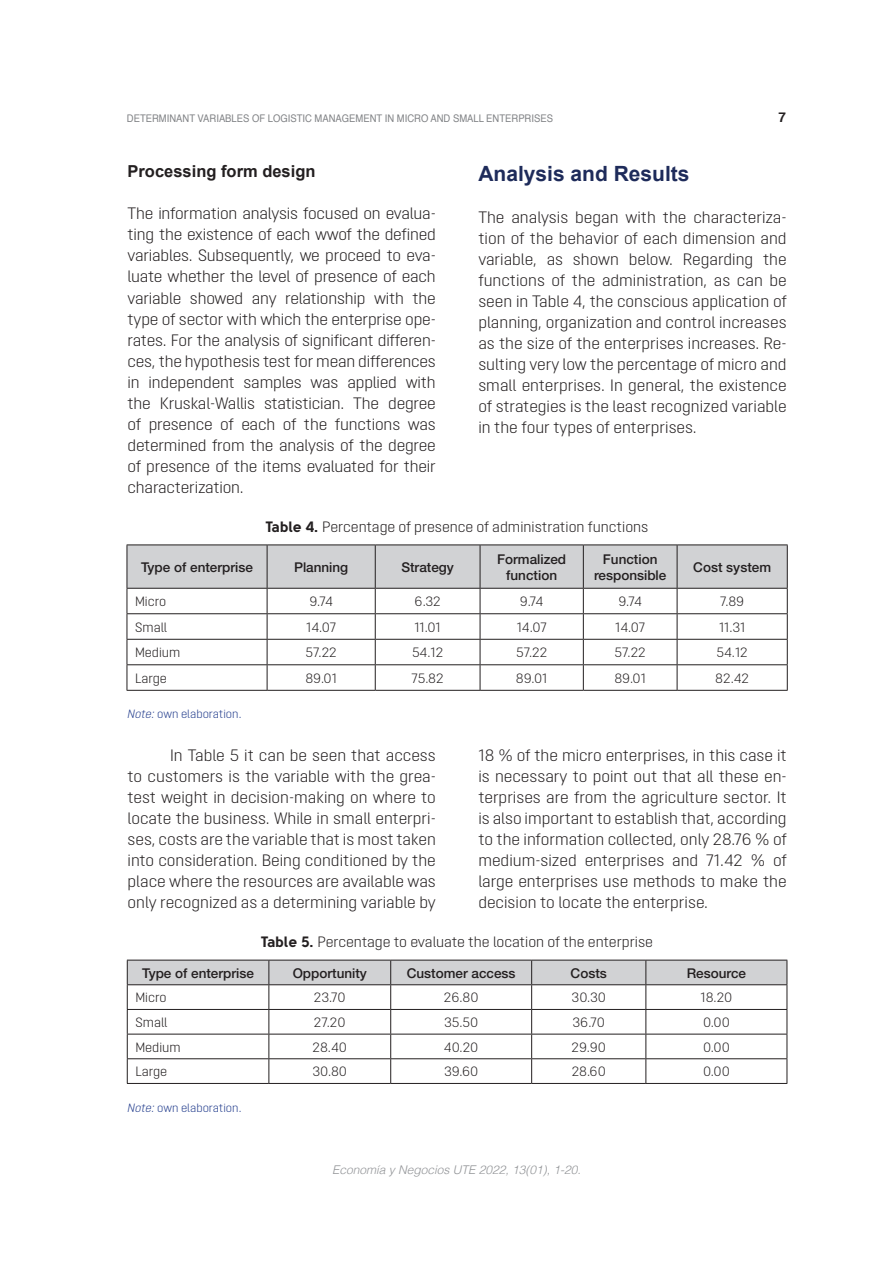
<style>
.page{position:relative;width:893px;height:1263px;background:#fff}
.page>*{position:absolute;margin:0;border:0;box-sizing:border-box;transform-origin:0 0}
._1{font:700 21px "Arial";color:#1e2b5a}
.texto_sin_sangría{font:300 16.5px/21px "Opinion Pro";letter-spacing:-.01em;color:#231f20;text-align:justify}
.Téxto_normal{font:300 16.5px/21px "Opinion Pro";color:#231f20;text-align:justify}
._1_1{font:700 16.5px "Arial";color:#231f20}
.títulos_cuadros{font:300 15px "Opinion Pro";color:#231f20}
.texto_de_cuadros{font:300 13.5px "Opinion Pro";color:#231f20}
.encabezados_tabla{font:500 13.5px/16.5px "Helvetica Neue";color:#231f20;text-align:center}
.t1{font:700 13.5px "Helvetica";color:#231f20}
.pie_de_tablas_cuadro{font:300 12px "Opinion Pro";color:#253f8e}
.t2{font:italic 300 12px "Helvetica";color:#939598}
.t3{font:10.5px "Helvetica";color:#808285;scale:.9 1}
.s1{font-family:"Solomon Sans Bold";font-weight:400}
.s2{font-style:italic}
</style>
<div class="page">
<hr style="left:127px;top:544px;width:140px;height:1px;background:#231f20">
<hr style="left:267px;top:544px;width:108px;height:1px;background:#231f20">
<hr style="left:375px;top:544px;width:105px;height:1px;background:#231f20">
<hr style="left:480px;top:544px;width:103px;height:1px;background:#231f20">
<hr style="left:583px;top:544px;width:94px;height:1px;background:#231f20">
<hr style="left:677px;top:544px;width:111px;height:1px;background:#231f20">
<svg style="left:127px;top:545px;width:661px;height:145px"></svg>
<hr style="left:127px;top:690px;width:140px;height:1px;background:#231f20">
<hr style="left:267px;top:690px;width:108px;height:1px;background:#231f20">
<hr style="left:375px;top:690px;width:105px;height:1px;background:#231f20">
<hr style="left:480px;top:690px;width:103px;height:1px;background:#231f20">
<hr style="left:583px;top:690px;width:94px;height:1px;background:#231f20">
<hr style="left:677px;top:690px;width:111px;height:1px;background:#231f20">
<svg style="left:127px;top:960px;width:661px;height:123px"></svg>
<hr style="left:127px;top:1083px;width:142px;height:1px;background:#231f20">
<hr style="left:269px;top:1083px;width:122px;height:1px;background:#231f20">
<hr style="left:391px;top:1083px;width:141px;height:1px;background:#231f20">
<hr style="left:532px;top:1083px;width:114px;height:1px;background:#231f20">
<hr style="left:646px;top:1083px;width:141px;height:1px;background:#231f20">
<p class="t3" style="left:127px;top:111px;width:475px">DETERMINANT VARIABLES OF LOGISTIC MANAGEMENT IN MICRO AND SMALL ENTERPRISES</p>
<p class="t1" style="left:778px;top:107px;width:9px">7</p>
<p class="_1_1" style="left:128px;top:161px;width:189px">Processing form design</p>
<p class="texto_sin_sangría" style="left:128px;top:203px;width:310px">The information analysis focused on evalua&shy;ting the existence of each wwof the defined variables. Subsequently, we proceed to eva&shy;luate whether the level of presence of each variable showed any relationship with the type of sector with which the enterprise ope&shy;rates. For the analysis of significant differen&shy;ces, the hypothesis test for mean differences in independent samples was applied with the Kruskal-Wallis statistician. The degree of presence of each of the functions was determined from the analysis of the degree of presence of the items evaluated for their characterization.</p>
<p class="_1" style="left:478px;top:159px;width:213px">Analysis and Results</p>
<p class="texto_sin_sangría" style="left:478px;top:206px;width:310px">The analysis began with the characteriza&shy;tion of the behavior of each dimension and variable, as shown below. Regarding the functions of the administration, as can be seen in Table 4, the conscious application of planning, organization and control increases as the size of the enterprises increases. Re&shy;sulting very low the percentage of micro and small enterprises. In general, the existence of strategies is the least recognized variable in the four types of enterprises.</p>
<p class="títulos_cuadros" style="left:266px;top:518px;width:384px"><span class="s1">Table 4.</span> Percentage of presence of administration functions</p>
<p class="encabezados_tabla" style="left:141px;top:559px;width:113px">Type of enterprise</p>
<p class="encabezados_tabla" style="left:294px;top:559px;width:56px">Planning</p>
<p class="encabezados_tabla" style="left:401px;top:559px;width:54px">Strategy</p>
<p class="encabezados_tabla" style="left:497px;top:550px;width:71px">Formalized function</p>
<p class="encabezados_tabla" style="left:594px;top:550px;width:74px">Function responsible</p>
<p class="encabezados_tabla" style="left:693px;top:559px;width:79px">Cost system</p>
<p class="texto_de_cuadros" style="left:135px;top:594px;width:33px">Micro</p>
<p class="texto_de_cuadros" style="left:309px;top:594px;width:25px">9.74</p>
<p class="texto_de_cuadros" style="left:415px;top:594px;width:28px">6.32</p>
<p class="texto_de_cuadros" style="left:520px;top:594px;width:25px">9.74</p>
<p class="texto_de_cuadros" style="left:618px;top:594px;width:25px">9.74</p>
<p class="texto_de_cuadros" style="left:720px;top:594px;width:26px">7.89</p>
<p class="texto_de_cuadros" style="left:135px;top:619px;width:33px">Small</p>
<p class="texto_de_cuadros" style="left:306px;top:619px;width:31px">14.07</p>
<p class="texto_de_cuadros" style="left:414px;top:619px;width:28px">11.01</p>
<p class="texto_de_cuadros" style="left:517px;top:619px;width:31px">14.07</p>
<p class="texto_de_cuadros" style="left:615px;top:619px;width:31px">14.07</p>
<p class="texto_de_cuadros" style="left:719px;top:619px;width:28px">11.31</p>
<p class="texto_de_cuadros" style="left:135px;top:645px;width:47px">Medium</p>
<p class="texto_de_cuadros" style="left:306px;top:645px;width:33px">57.22</p>
<p class="texto_de_cuadros" style="left:412px;top:645px;width:33px">54.12</p>
<p class="texto_de_cuadros" style="left:516px;top:645px;width:33px">57.22</p>
<p class="texto_de_cuadros" style="left:615px;top:645px;width:33px">57.22</p>
<p class="texto_de_cuadros" style="left:716px;top:645px;width:33px">54.12</p>
<p class="texto_de_cuadros" style="left:135px;top:670px;width:33px">Large</p>
<p class="texto_de_cuadros" style="left:305px;top:670px;width:33px">89.01</p>
<p class="texto_de_cuadros" style="left:412px;top:670px;width:34px">75.82</p>
<p class="texto_de_cuadros" style="left:516px;top:670px;width:33px">89.01</p>
<p class="texto_de_cuadros" style="left:614px;top:670px;width:33px">89.01</p>
<p class="texto_de_cuadros" style="left:715px;top:670px;width:35px">82.42</p>
<p class="pie_de_tablas_cuadro" style="left:128px;top:707px;width:115px"><span class="s2">Note:</span> own elaboration.</p>
<p class="Téxto_normal" style="left:128px;top:744px;width:310px;text-indent:43px">In Table 5 it can be seen that access to customers is the variable with the grea&shy;test weight in decision-making on where to locate the business. While in small enterpri&shy;ses, costs are the variable that is most taken into consideration. Being conditioned by the place where the resources are available was only recognized as a determining variable by</p>
<p class="Téxto_normal" style="left:478px;top:744px;width:310px">18 % of the micro enterprises, in this case it is necessary to point out that all these en&shy;terprises are from the agriculture sector. It is also important to establish that, according to the information collected, only 28.76 % of medium-sized enterprises and 71.42 % of large enterprises use methods to make the decision to locate the enterprise.</p>
<p class="títulos_cuadros" style="left:261px;top:933px;width:393px"><span class="s1">Table 5.</span> Percentage to evaluate the location of the enterprise</p>
<p class="encabezados_tabla" style="left:142px;top:964px;width:113px">Type of enterprise</p>
<p class="encabezados_tabla" style="left:293px;top:964px;width:76px">Opportunity</p>
<p class="encabezados_tabla" style="left:407px;top:964px;width:110px">Customer access</p>
<p class="encabezados_tabla" style="left:571px;top:964px;width:38px">Costs</p>
<p class="encabezados_tabla" style="left:687px;top:964px;width:61px">Resource</p>
<p class="texto_de_cuadros" style="left:135px;top:990px;width:33px">Micro</p>
<p class="texto_de_cuadros" style="left:314px;top:990px;width:33px">23.70</p>
<p class="texto_de_cuadros" style="left:444px;top:990px;width:36px">26.80</p>
<p class="texto_de_cuadros" style="left:572px;top:990px;width:36px">30.30</p>
<p class="texto_de_cuadros" style="left:700px;top:990px;width:33px">18.20</p>
<p class="texto_de_cuadros" style="left:135px;top:1014px;width:33px">Small</p>
<p class="texto_de_cuadros" style="left:314px;top:1014px;width:33px">27.20</p>
<p class="texto_de_cuadros" style="left:444px;top:1014px;width:36px">35.50</p>
<p class="texto_de_cuadros" style="left:573px;top:1014px;width:34px">36.70</p>
<p class="texto_de_cuadros" style="left:703px;top:1014px;width:28px">0.00</p>
<p class="texto_de_cuadros" style="left:135px;top:1039px;width:47px">Medium</p>
<p class="texto_de_cuadros" style="left:313px;top:1039px;width:36px">28.40</p>
<p class="texto_de_cuadros" style="left:444px;top:1039px;width:36px">40.20</p>
<p class="texto_de_cuadros" style="left:571px;top:1039px;width:36px">29.90</p>
<p class="texto_de_cuadros" style="left:703px;top:1039px;width:28px">0.00</p>
<p class="texto_de_cuadros" style="left:135px;top:1064px;width:33px">Large</p>
<p class="texto_de_cuadros" style="left:312px;top:1064px;width:36px">30.80</p>
<p class="texto_de_cuadros" style="left:444px;top:1064px;width:36px">39.60</p>
<p class="texto_de_cuadros" style="left:572px;top:1064px;width:36px">28.60</p>
<p class="texto_de_cuadros" style="left:703px;top:1064px;width:28px">0.00</p>
<p class="pie_de_tablas_cuadro" style="left:128px;top:1100px;width:115px"><span class="s2">Note:</span> own elaboration.</p>
<p class="t2" style="left:332px;top:1160px;width:250px">Economía y Negocios UTE 2022, 13(01), 1-20.</p>
</div>
